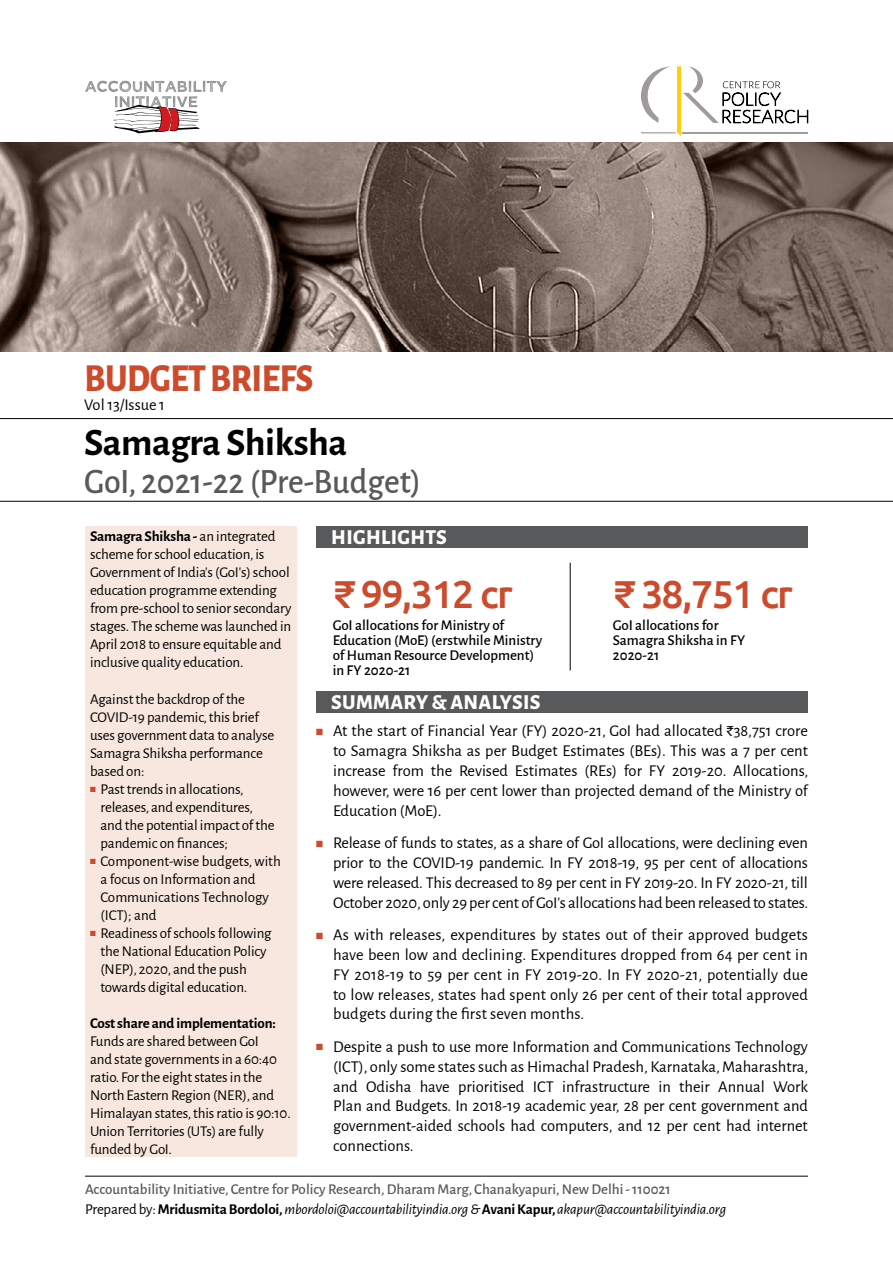
<style>
.page{position:relative;width:893px;height:1263px;background:#fff}
.page>*{position:absolute;margin:0;border:0;box-sizing:border-box;transform-origin:0 0}
.t1{font:500 39px "Ubuntu";letter-spacing:-.04em;color:#cb4b2c}
.t2{font:700 39px "Alegreya Sans";letter-spacing:-.01em;color:#000}
.t3{font:800 39px "Alegreya Sans";letter-spacing:-.015em;color:#cb4b2c;scale:.9 1}
.t4{font:500 35.85px "Alegreya Sans";color:#58595b;scale:.95 1}
.t5{font:800 21px "Alegreya Sans";letter-spacing:.015em;color:#fff}
.t6{font:16.5px/19.8px "Alegreya Sans";color:#000;text-align:justify}
.t7{font:16.35px "Alegreya Sans";color:#000}
.t8{font:15px/18px "Alegreya Sans";letter-spacing:-.01em;color:#000}
.t9{font:500 15px/15px "Alegreya Sans";color:#000}
.t10{font:italic 15px "Alegreya Sans";letter-spacing:-.01em;color:#000}
.t11{font:500 15px "Alegreya Sans";color:#58595b}
.t12{font:700 15px "Alegreya Sans";letter-spacing:-.01em;color:#000}
.s1{font-weight:700}
.s2{color:#cb4b2c}
.s3{font-family:"Rupee Foradian";font-size:13.5px}
.s4{font-style:normal}
.s5{font-weight:700;font-style:normal}
</style>
<div class="page">
<div style="left:85px;top:527px;width:212px;height:630px;background:#f7e7de"></div>
<div style="left:316px;top:692px;width:492px;height:21px;background:#58595b"></div>
<div style="left:316px;top:526px;width:492px;height:22px;background:#58595b"></div>
<hr style="left:570px;top:563px;width:1px;height:107px;background:#000">
<hr style="left:85px;top:1176px;width:723px;height:1px;background:#000">
<hr style="left:0;top:418px;width:893px;height:1px;background:#000">
<hr style="left:0;top:501px;width:893px;height:1px;background:#000">
<svg style="left:641px;top:66px;width:167px;height:70px"></svg>
<svg style="left:85px;top:81px;width:142px;height:53px"></svg>
<img style="left:0;top:142px;width:893px;height:209px">
<h1 class="t3" style="left:85px;top:348px;width:256px">BUDGET BRIEFS</h1>
<p class="t7" style="left:84px;top:393px;width:82px">Vol 13/Issue 1</p>
<h1 class="t2" style="left:84px;top:413px;width:265px">Samagra Shiksha</h1>
<h2 class="t4" style="left:84px;top:457px;width:356px">GoI, 2021-22 (Pre-Budget)</h2>
<p class="t8" style="left:90px;top:527px;width:203px"><span class="s1">Samagra Shiksha -</span> an integrated scheme for school education, is Government of India’s (GoI’s) school education programme extending from pre-school to senior secondary stages. The scheme was launched in April 2018 to ensure equitable and inclusive quality education.</p>
<p class="t8" style="left:90px;top:689px;width:186px">Against the backdrop of the<br>COVID-19 pandemic, this brief uses government data to analyse<br>Samagra Shiksha performance based on:</p>
<p class="t8" style="left:100px;top:779px;width:176px;text-indent:-10px"><span class="s2">■</span> Past trends in allocations, releases, and expenditures, and the potential impact of the pandemic on finances;</p>
<p class="t8" style="left:100px;top:851px;width:182px;text-indent:-10px"><span class="s2">■</span> Component-wise budgets, with a focus on Information and<br>Communications Technology (ICT); and</p>
<p class="t8" style="left:100px;top:923px;width:173px;text-indent:-10px"><span class="s2">■</span> Readiness of schools following the National Education Policy (NEP), 2020, and the push towards digital education.</p>
<p class="t12" style="left:90px;top:1012px;width:187px">Cost share and implementation:</p>
<p class="t8" style="left:90px;top:1031px;width:202px">Funds are shared between GoI<br>and state governments in a 60:40 ratio. For the eight states in the<br>North Eastern Region (NER), and<br>Himalayan states, this ratio is 90:10.<br>Union Territories (UTs) are fully funded by GoI.</p>
<p class="t5" style="left:331px;top:521px;width:117px">HIGHLIGHTS</p>
<h1 class="t1" style="left:333px;top:570px;width:182px">₹ 99,312 cr</h1>
<p class="t9" style="left:333px;top:617px;width:211px">GoI allocations for Ministry of<br>Education (MoE) (erstwhile Ministry of Human Resource Development) in FY 2020-21</p>
<p class="t5" style="left:331px;top:687px;width:211px">SUMMARY &amp; ANALYSIS</p>
<h1 class="t1" style="left:613px;top:570px;width:182px">₹ 38,751 cr</h1>
<p class="t9" style="left:613px;top:617px;width:134px">GoI allocations for<br>Samagra Shiksha in FY<br>2020-21</p>
<p class="t6" style="left:333px;top:720px;width:477px;text-indent:-17px"><span class="s2">■</span> At the start of Financial Year (FY) 2020-21, GoI had allocated <span class="s3">`</span>38,751 crore to Samagra Shiksha as per Budget Estimates (BEs). This was a 7 per cent increase from the Revised Estimates (REs) for FY 2019-20. Allocations, however, were 16 per cent lower than projected demand of the Ministry of Education (MoE).</p>
<p class="t6" style="left:333px;top:832px;width:477px;text-indent:-17px"><span class="s2">■</span> Release of funds to states, as a share of GoI allocations, were declining even prior to the COVID-19 pandemic. In FY 2018-19, 95 per cent of allocations were released. This decreased to 89 per cent in FY 2019-20. In FY 2020-21, till October 2020, only 29 per cent of GoI’s allocations had been released to states.</p>
<p class="t6" style="left:333px;top:924px;width:476px;text-indent:-17px"><span class="s2">■</span> As with releases, expenditures by states out of their approved budgets have been low and declining. Expenditures dropped from 64 per cent in FY 2018-19 to 59 per cent in FY 2019-20. In FY 2020-21, potentially due to low releases, states had spent only 26 per cent of their total approved budgets during the first seven months.</p>
<p class="t6" style="left:333px;top:1036px;width:477px;text-indent:-17px"><span class="s2">■</span> Despite a push to use more Information and Communications Technology (ICT), only some states such as Himachal Pradesh, Karnataka, Maharashtra, and Odisha have prioritised ICT infrastructure in their Annual Work Plan and Budgets. In 2018-19 academic year, 28 per cent government and government-aided schools had computers, and 12 per cent had internet connections.</p>
<p class="t11" style="left:85px;top:1179px;width:587px">Accountability Initiative, Centre for Policy Research, Dharam Marg, Chanakyapuri, New Delhi - 110021</p>
<p class="t10" style="left:85px;top:1199px;width:643px"><span class="s4">Prepared by:</span><span class="s5">Mridusmita Bordoloi,</span> mbordoloi@accountabilityindia.org &amp; <span class="s5">Avani Kapur,</span> akapur@accountabilityindia.org</p>
</div>
